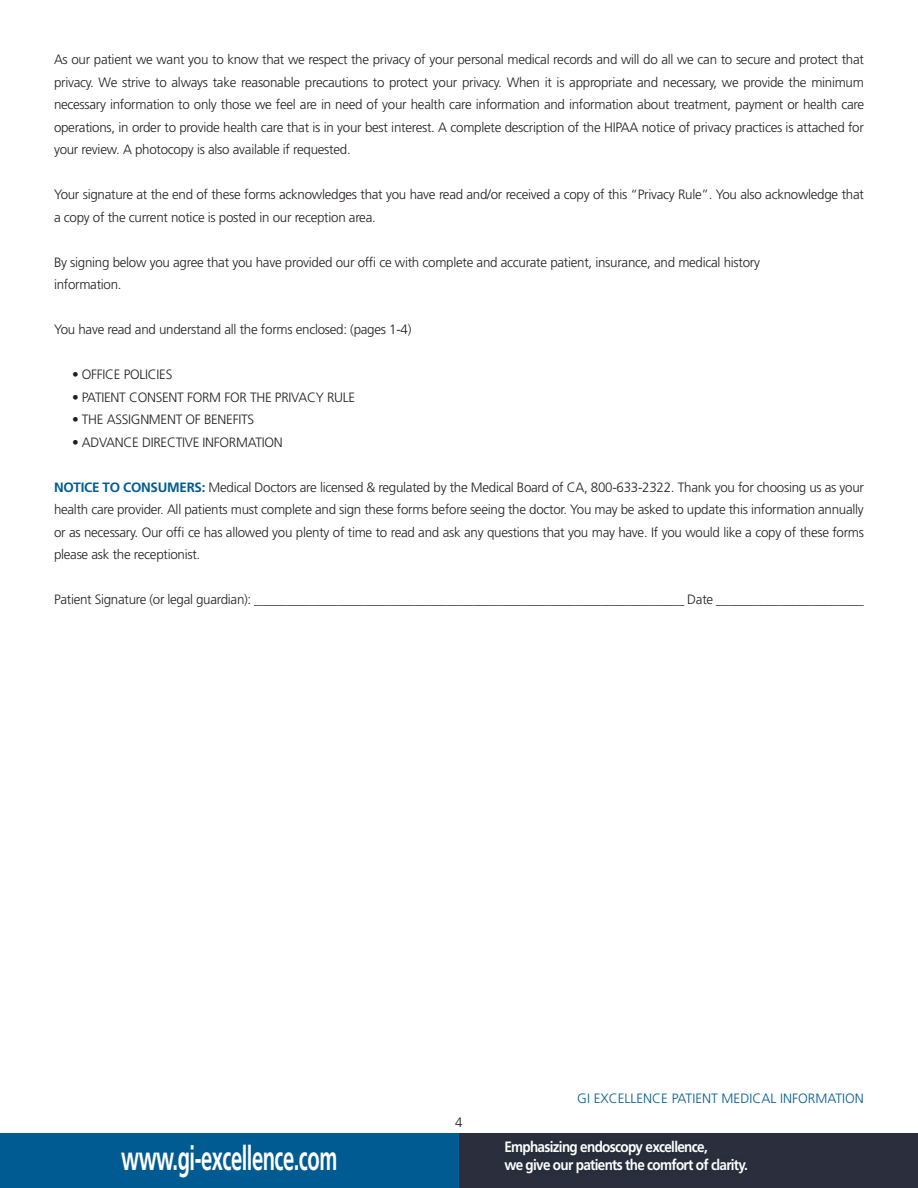
<style>
.page{position:relative;width:918px;height:1188px;background:#fff}
.page>*{position:absolute;margin:0;border:0;box-sizing:border-box;transform-origin:0 0}
.t1{font:700 33.75px "Frutiger LT Std";letter-spacing:-.025em;color:#fff;scale:.6 1}
.t2{font:700 15px/18px "Frutiger LT Std";letter-spacing:-.05em;color:#fff;scale:.9 1}
.t3{font:300 13.5px/22.5px "Frutiger LT Std";letter-spacing:-.02em;color:#231f20;text-align:justify}
.t4{font:300 13.5px "Frutiger LT Std";color:#005b92}
.s1{font-weight:700;color:#005b92}
</style>
<div class="page">
<div style="left:0;top:1134px;width:459px;height:54px;background:#005b92"></div>
<div style="left:459px;top:1134px;width:459px;height:54px;background:#2a2e3d"></div>
<img style="left:498px;top:1133px;width:257px;height:1px">
<p class="t3" style="left:54px;top:48px;width:812px">As our patient we want you to know that we respect the privacy of your personal medical records and will do all we can to secure and protect that privacy. We strive to always take reasonable precautions to protect your privacy. When it is appropriate and necessary, we provide the minimum necessary information to only those we feel are in need of your health care information and information about treatment, payment or health care operations, in order to provide health care that is in your best interest. A complete description of the HIPAA notice of privacy practices is attached for your review. A photocopy is also available if requested.</p>
<p class="t3" style="left:54px;top:183px;width:811px">Your signature at the end of these forms acknowledges that you have read and/or received a copy of this “Privacy Rule”. You also acknowledge that a copy of the current notice is posted in our reception area.</p>
<p class="t3" style="left:54px;top:251px;width:707px">By signing below you agree that you have provided our offi ce with complete and accurate patient, insurance, and medical history information.</p>
<p class="t3" style="left:54px;top:318px;width:359px">You have read and understand all the forms enclosed: (pages 1-4)</p>
<p class="t3" style="left:72px;top:363px;width:102px">• OFFICE POLICIES</p>
<p class="t3" style="left:72px;top:386px;width:285px">• PATIENT CONSENT FORM FOR THE PRIVACY RULE</p>
<p class="t3" style="left:72px;top:408px;width:184px">• THE ASSIGNMENT OF BENEFITS</p>
<p class="t3" style="left:72px;top:431px;width:212px">• ADVANCE DIRECTIVE INFORMATION</p>
<p class="t3" style="left:54px;top:476px;width:812px"><span class="s1">NOTICE TO CONSUMERS:</span> Medical Doctors are licensed &amp; regulated by the Medical Board of CA, 800-633-2322. Thank you for choosing us as your health care provider. All patients must complete and sign these forms before seeing the doctor. You may be asked to update this information annually or as necessary. Our offi ce has allowed you plenty of time to read and ask any questions that you may have. If you would like a copy of these forms please ask the receptionist.</p>
<p class="t3" style="left:54px;top:588px;width:811px">Patient Signature (or legal guardian): ___________________________________________________________________ Date _______________________</p>
<p class="t3" style="left:455px;top:1111px;width:9px">4</p>
<p class="t4" style="left:577px;top:1090px;width:288px">GI EXCELLENCE PATIENT MEDICAL INFORMATION</p>
<p class="t1" style="left:121px;top:1138px;width:362px">www.gi-excellence.com</p>
<p class="t2" style="left:504px;top:1138px;width:272px">Emphasizing endoscopy excellence,<br>we give our patients the comfort of clarity.</p>
</div>
